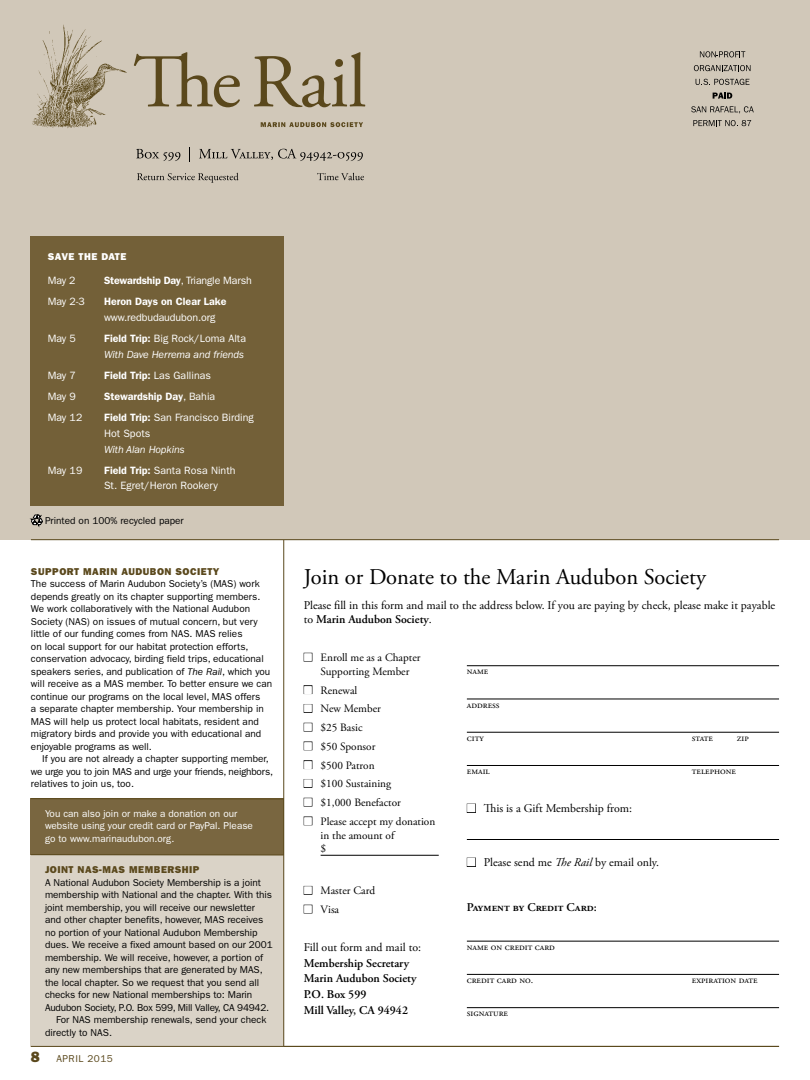
<style>
.page{position:relative;width:810px;height:1080px;background:#fff}
.page>*{position:absolute;margin:0;border:0;box-sizing:border-box;transform-origin:0 0}
.t1{font:22.5px "Adobe Garamond Pro";color:#000}
.t2{font:11.88px/13.8px "Adobe Garamond Pro";color:#000}
.t3{font:600 11.88px/15.6px "Adobe Garamond Pro";color:#000}
.t4{font:11.88px "Adobe Garamond Semibold SC";color:#000}
.t5{font:11.25px/13.8px "Adobe Garamond Pro";color:#000;text-align:center}
.t6{font:10.62px/15.6px "ITC Franklin Gothic Std";color:#fff}
.t7{font:600 10.62px "ITC Franklin Gothic Std";color:#fff}
.t8{font:italic 10.62px/15.6px "ITC Franklin Gothic Std";letter-spacing:-.01em;color:#fff}
.t9{font:10px/12.5px "ITC Franklin Gothic Std";color:#000}
.t10{font:10px/12.5px "ITC Franklin Gothic Std";color:#fff}
.t11{font:10px "Adobe Garamond Regular SC";color:#000}
.t12{font:10px "ITC Franklin Gothic Std Hvy";letter-spacing:.05em;color:#5a481c}
.t13{font:10px "ITC Franklin Gothic Std";letter-spacing:-.02em;color:#000}
.t14{font:10px "ITC Franklin Gothic Std Hvy";letter-spacing:.05em;color:#fff}
.t15{font:10px "ITC Franklin Gothic Std";letter-spacing:.05em;color:#5a481c}
.s1{font-weight:400}
.s2{font-weight:600;font-style:normal}
.s3{font-style:normal}
.s4{font-weight:600}
.s5{font-style:italic}
.s6{font-family:"ITC Franklin Gothic Std Hvy";font-size:15px}
.s7{color:#fff}
</style>
<div class="page">
<div style="left:0;top:0;width:810px;height:540px;background:#d1c8b9"></div>
<svg style="left:136px;top:149px;width:44px;height:12px"></svg>
<svg style="left:189px;top:148px;width:1px;height:14px"></svg>
<svg style="left:199px;top:149px;width:164px;height:12px"></svg>
<svg style="left:137px;top:173px;width:102px;height:10px"></svg>
<svg style="left:317px;top:173px;width:47px;height:7px"></svg>
<svg style="left:700px;top:51px;width:45px;height:6px"></svg>
<svg style="left:694px;top:65px;width:57px;height:6px"></svg>
<svg style="left:696px;top:79px;width:54px;height:6px"></svg>
<svg style="left:713px;top:93px;width:19px;height:6px"></svg>
<svg style="left:691px;top:106px;width:63px;height:7px"></svg>
<svg style="left:693px;top:120px;width:58px;height:6px"></svg>
<div style="left:31px;top:799px;width:253px;height:56px;background:#796640"></div>
<div style="left:31px;top:236px;width:253px;height:270px;background:#736038"></div>
<div style="left:31px;top:855px;width:253px;height:191px;background:#dad3c7"></div>
<hr style="left:283px;top:540px;width:1px;height:506px;background:#5a481c">
<hr style="left:321px;top:855px;width:118px;height:1px;background:#000">
<div style="left:304px;top:685px;width:8px;height:9px;border:1px solid #000"></div>
<div style="left:304px;top:704px;width:8px;height:9px;border:1px solid #000"></div>
<div style="left:304px;top:760px;width:8px;height:9px;border:1px solid #000"></div>
<div style="left:304px;top:779px;width:8px;height:9px;border:1px solid #000"></div>
<div style="left:304px;top:886px;width:8px;height:9px;border:1px solid #000"></div>
<svg style="left:30px;top:515px;width:13px;height:12px"></svg>
<hr style="left:31px;top:1046px;width:748px;height:1px;background:#5a481c">
<hr style="left:31px;top:854px;width:253px;height:1px;background:#5a481c">
<hr style="left:31px;top:798px;width:253px;height:1px;background:#5a481c">
<hr style="left:31px;top:539px;width:748px;height:1px;background:#5a481c">
<hr style="left:467px;top:666px;width:312px;height:1px;background:#000">
<hr style="left:467px;top:699px;width:312px;height:1px;background:#000">
<hr style="left:467px;top:732px;width:312px;height:1px;background:#000">
<hr style="left:467px;top:765px;width:312px;height:1px;background:#000">
<hr style="left:467px;top:839px;width:312px;height:1px;background:#000">
<hr style="left:467px;top:941px;width:312px;height:1px;background:#000">
<hr style="left:467px;top:974px;width:312px;height:1px;background:#000">
<hr style="left:467px;top:1007px;width:312px;height:1px;background:#000">
<div style="left:467px;top:804px;width:9px;height:9px;border:1px solid #000"></div>
<div style="left:467px;top:858px;width:9px;height:9px;border:1px solid #000"></div>
<img style="left:32px;top:24px;width:95px;height:104px">
<svg style="left:134px;top:52px;width:231px;height:55px"></svg>
<svg style="left:261px;top:122px;width:102px;height:5px"></svg>
<p class="t14" style="left:48px;top:251px;width:80px">SAVE THE DATE</p>
<p class="t6" style="left:48px;top:273px;width:29px">May 2</p>
<p class="t7" style="left:104px;top:274px;width:149px">Stewardship Day<span class="s1">, Triangle Marsh</span></p>
<p class="t6" style="left:48px;top:294px;width:38px">May 2-3</p>
<p class="t7" style="left:104px;top:295px;width:124px">Heron Days on Clear Lake</p>
<p class="t6" style="left:104px;top:310px;width:113px">www.redbudaudubon.org</p>
<p class="t6" style="left:48px;top:331px;width:30px">May 5</p>
<p class="t8" style="left:104px;top:331px;width:144px"><span class="s2">Field Trip:</span> <span class="s3">Big Rock/Loma Alta<br></span>With Dave Herrema and friends</p>
<p class="t6" style="left:48px;top:368px;width:30px">May 7</p>
<p class="t6" style="left:104px;top:368px;width:108px"><span class="s4">Field Trip:</span> Las Gallinas</p>
<p class="t6" style="left:48px;top:389px;width:30px">May 9</p>
<p class="t7" style="left:104px;top:390px;width:113px">Stewardship Day<span class="s1">, Bahia</span></p>
<p class="t6" style="left:48px;top:410px;width:36px">May 12</p>
<p class="t6" style="left:104px;top:410px;width:151px"><span class="s4">Field Trip:</span> San Francisco Birding<br>Hot Spots</p>
<p class="t8" style="left:104px;top:441px;width:82px">With Alan Hopkins</p>
<p class="t6" style="left:48px;top:462px;width:36px">May 19</p>
<p class="t6" style="left:104px;top:462px;width:133px"><span class="s4">Field Trip:</span> Santa Rosa Ninth<br>St. Egret/Heron Rookery</p>
<p class="t9" style="left:45px;top:514px;width:140px">Printed on 100% recycled paper</p>
<p class="t12" style="left:31px;top:566px;width:190px">SUPPORT MARIN AUDUBON SOCIETY</p>
<p class="t9" style="left:31px;top:578px;width:243px">The success of Marin Audubon Society’s (MAS) work depends greatly on its chapter supporting members.<br>We work collaboratively with the National Audubon Society (NAS) on issues of mutual concern, but very little of our funding comes from NAS. MAS relies<br>on local support for our habitat protection efforts, conservation advocacy, birding field trips, educational speakers series, and publication of <span class="s5">The Rail</span>, which you will receive as a MAS member. To better ensure we can continue our programs on the local level, MAS offers<br>a separate chapter membership. Your membership in MAS will help us protect local habitats, resident and migratory birds and provide you with educational and enjoyable programs as well.</p>
<p class="t9" style="left:31px;top:753px;width:244px;text-indent:11px">If you are not already a chapter supporting member, we urge you to join MAS and urge your friends, neighbors, relatives to join us, too.</p>
<p class="t10" style="left:45px;top:807px;width:210px">You can also join or make a donation on our website using your credit card or PayPal. Please go to www.marinaudubon.org.</p>
<p class="t12" style="left:45px;top:864px;width:156px">JOINT NAS-MAS MEMBERSHIP</p>
<p class="t9" style="left:45px;top:876px;width:218px">A National Audubon Society Membership is a joint</p>
<p class="t9" style="left:45px;top:889px;width:229px">membership with National and the chapter. With this</p>
<p class="t9" style="left:45px;top:901px;width:212px">joint membership, you will receive our newsletter</p>
<p class="t9" style="left:45px;top:914px;width:220px">and other chapter benefits, however, MAS receives</p>
<p class="t9" style="left:45px;top:926px;width:214px">no portion of your National Audubon Membership</p>
<p class="t9" style="left:45px;top:939px;width:229px">dues. We receive a fixed amount based on our 2001</p>
<p class="t9" style="left:45px;top:951px;width:220px">membership. We will receive, however, a portion of</p>
<p class="t9" style="left:45px;top:964px;width:219px">any new memberships that are generated by MAS,</p>
<p class="t9" style="left:45px;top:976px;width:216px">the local chapter. So we request that you send all</p>
<p class="t9" style="left:45px;top:989px;width:209px">checks for new National memberships to: Marin</p>
<p class="t13" style="left:45px;top:1001px;width:226px">Audubon Society, P.O. Box 599, Mill Valley, CA 94942.</p>
<p class="t9" style="left:56px;top:1014px;width:212px">For NAS membership renewals, send your check</p>
<p class="t9" style="left:45px;top:1026px;width:69px">directly to NAS.</p>
<p class="t15" style="left:31px;top:1053px;width:83px"><span class="s6">8</span> APRIL 2015</p>
<h1 class="t1" style="left:304px;top:564px;width:404px">Join or Donate to the Marin Audubon Society</h1>
<p class="t2" style="left:304px;top:599px;width:473px">Please fill in this form and mail to the address below. If you are paying by check, please make it payable to <span class="s4">Marin Audubon Society</span>.</p>
<p class="t5" style="left:304px;top:651px;width:118px"><span class="s7">■</span> Enroll me as a Chapter<br>Supporting Member</p>
<p class="t5" style="left:304px;top:684px;width:55px"><span class="s7">■</span> Renewal</p>
<p class="t5" style="left:304px;top:702px;width:79px"><span class="s7">■</span> New Member</p>
<p class="t5" style="left:304px;top:721px;width:60px"><span class="s7">■</span> $25 Basic</p>
<p class="t5" style="left:304px;top:740px;width:73px"><span class="s7">■</span> $50 Sponsor</p>
<p class="t5" style="left:304px;top:759px;width:72px"><span class="s7">■</span> $500 Patron</p>
<p class="t5" style="left:304px;top:777px;width:89px"><span class="s7">■</span> $100 Sustaining</p>
<p class="t5" style="left:304px;top:796px;width:99px"><span class="s7">■</span> $1,000 Benefactor</p>
<p class="t5" style="left:321px;top:815px;width:116px;text-align:left;text-indent:-17px"><span class="s7">■</span> Please accept my donation in the amount of<br>$</p>
<p class="t5" style="left:304px;top:884px;width:73px"><span class="s7">■</span> Master Card</p>
<p class="t5" style="left:304px;top:903px;width:37px"><span class="s7">■</span> Visa</p>
<p class="t2" style="left:304px;top:941px;width:119px">Fill out form and mail to:</p>
<p class="t3" style="left:304px;top:955px;width:114px">Membership Secretary<br>Marin Audubon Society<br>P.O. Box 599<br>Mill Valley, CA 94942</p>
<p class="t11" style="left:467px;top:666px;width:23px">name</p>
<p class="t11" style="left:467px;top:699px;width:34px">address</p>
<p class="t11" style="left:467px;top:732px;width:19px">city</p>
<p class="t11" style="left:692px;top:732px;width:23px">state</p>
<p class="t11" style="left:737px;top:732px;width:14px">zip</p>
<p class="t11" style="left:467px;top:766px;width:24px">email</p>
<p class="t11" style="left:692px;top:766px;width:46px">telephone</p>
<p class="t2" style="left:467px;top:802px;width:167px"><span class="s7">■</span> This is a Gift Membership from:</p>
<p class="t2" style="left:467px;top:856px;width:194px"><span class="s7">■</span> Please send me <span class="s5">The Rail</span> by email only.</p>
<p class="t4" style="left:467px;top:901px;width:131px">Payment by Credit Card:</p>
<p class="t11" style="left:467px;top:941px;width:90px">name on credit card</p>
<p class="t11" style="left:467px;top:974px;width:68px">credit card no.</p>
<p class="t11" style="left:692px;top:974px;width:67px">expiration date</p>
<p class="t11" style="left:467px;top:1008px;width:43px">signature</p>
</div>
